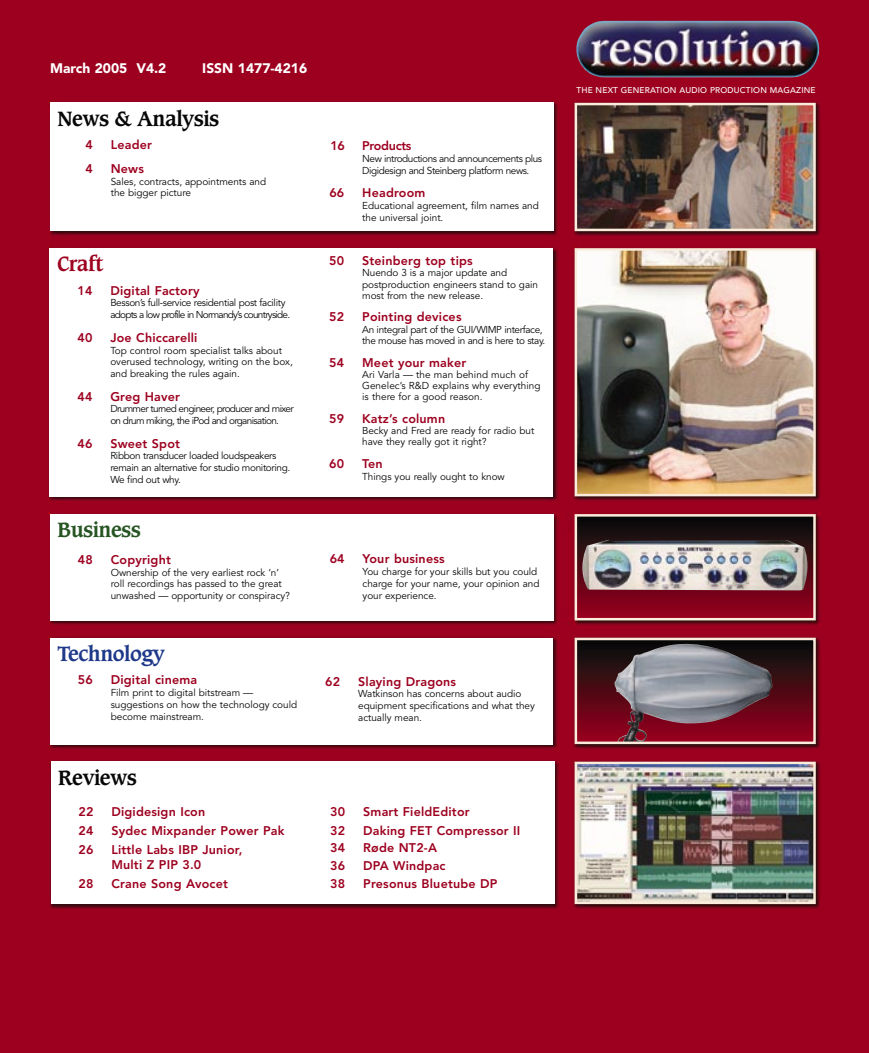
<style>
.page{position:relative;width:869px;height:1053px;background:#fff}
.page>*{position:absolute;margin:0;border:0;box-sizing:border-box;transform-origin:0 0}
.t1{font:700 20px "Caxton";letter-spacing:-.025em;color:#070707}
.t2{font:700 20px "Caxton";letter-spacing:-.025em;color:#1f398a}
.t3{font:700 20px "Caxton";letter-spacing:-.025em;color:#265523}
.t4{font:700 20px "Caxton";letter-spacing:-.025em;color:#9d001f}
.t5{font:900 13.75px "Avenir";color:#fff}
.t6{font:800 12.5px/15.5px "Avenir";letter-spacing:.015em;color:#9d001f}
.t7{font:800 12.5px "Avenir";letter-spacing:-.025em;color:#9d001f}
.t8{font:10px/11.8px "Avenir";letter-spacing:-.005em;color:#070707}
.t9{font:10px/11.8px "Avenir";letter-spacing:-.035em;color:#070707}
.t10{font:10px/11.8px "Avenir";letter-spacing:-.065em;color:#070707}
.t11{font:10px/11.8px "Avenir";letter-spacing:-.045em;color:#070707}
.t12{font:500 8.25px "Avenir";letter-spacing:.02em;color:#fff}
</style>
<div class="page">
<div style="left:0;top:0;width:868px;height:1052px;background:#9d001f"></div>
<img style="left:576px;top:21px;width:242px;height:56px">
<img style="left:573px;top:102px;width:247px;height:133px">
<img style="left:574px;top:103px;width:241px;height:128px">
<img style="left:573px;top:248px;width:247px;height:253px">
<img style="left:574px;top:248px;width:241px;height:248px">
<img style="left:49px;top:513px;width:770px;height:111px">
<div style="left:50px;top:514px;width:503px;height:106px;background:#fff"></div>
<img style="left:574px;top:514px;width:241px;height:106px">
<img style="left:573px;top:637px;width:247px;height:111px">
<svg style="left:574px;top:637px;width:241px;height:107px;background:#744852"></svg>
<img style="left:573px;top:761px;width:247px;height:147px">
<img style="left:574px;top:761px;width:241px;height:143px">
<img style="left:49px;top:102px;width:508px;height:134px">
<div style="left:50px;top:103px;width:503px;height:128px;background:#fff"></div>
<img style="left:48px;top:247px;width:509px;height:254px">
<div style="left:50px;top:248px;width:503px;height:248px;background:#fff"></div>
<img style="left:49px;top:637px;width:508px;height:112px">
<div style="left:50px;top:637px;width:502px;height:107px;background:#fff"></div>
<img style="left:49px;top:760px;width:509px;height:148px">
<div style="left:51px;top:761px;width:503px;height:143px;background:#fff"></div>
<h2 class="t5" style="left:50px;top:60px;width:118px">March 2005 V4.2</h2>
<h2 class="t5" style="left:202px;top:60px;width:106px">ISSN 1477-4216</h2>
<h1 class="t1" style="left:57px;top:106px;width:163px">News &amp; Analysis</h1>
<p class="t6" style="left:85px;top:137px;width:9px">4</p>
<p class="t6" style="left:111px;top:137px;width:43px">Leader</p>
<p class="t6" style="left:85px;top:161px;width:9px">4</p>
<p class="t6" style="left:111px;top:161px;width:35px">News</p>
<p class="t8" style="left:111px;top:176px;width:157px">Sales, contracts, appointments and the bigger picture</p>
<h1 class="t4" style="left:57px;top:251px;width:48px">Craft</h1>
<p class="t6" style="left:77px;top:282px;width:16px">14</p>
<p class="t6" style="left:110px;top:282px;width:91px">Digital Factory</p>
<p class="t9" style="left:110px;top:297px;width:181px">Besson’s full-service residential post facility adopts a low profile in Normandy’s countryside.</p>
<p class="t6" style="left:77px;top:329px;width:16px">40</p>
<p class="t6" style="left:110px;top:329px;width:89px">Joe Chiccarelli</p>
<p class="t8" style="left:110px;top:344px;width:184px">Top control room specialist talks about overused technology, writing on the box, and breaking the rules again.</p>
<p class="t6" style="left:77px;top:388px;width:16px">44</p>
<p class="t6" style="left:110px;top:388px;width:71px">Greg Haver</p>
<p class="t10" style="left:110px;top:403px;width:185px">Drummer turned engineer, producer and mixer on drum miking, the iPod and organisation.</p>
<p class="t6" style="left:77px;top:435px;width:16px">46</p>
<p class="t6" style="left:110px;top:435px;width:71px">Sweet Spot</p>
<p class="t9" style="left:110px;top:450px;width:181px">Ribbon transducer loaded loudspeakers remain an alternative for studio monitoring.<br>We find out why.</p>
<h1 class="t3" style="left:57px;top:517px;width:85px">Business</h1>
<p class="t6" style="left:78px;top:551px;width:16px">48</p>
<p class="t6" style="left:111px;top:551px;width:62px">Copyright</p>
<p class="t8" style="left:111px;top:566px;width:181px">Ownership of the very earliest rock ‘n’ roll recordings has passed to the great unwashed — opportunity or conspiracy?</p>
<h1 class="t2" style="left:58px;top:641px;width:109px">Technology</h1>
<p class="t6" style="left:78px;top:672px;width:16px">56</p>
<p class="t6" style="left:111px;top:672px;width:88px">Digital cinema</p>
<p class="t8" style="left:111px;top:687px;width:188px">Film print to digital bitstream — suggestions on how the technology could become mainstream.</p>
<h1 class="t1" style="left:58px;top:765px;width:80px">Reviews</h1>
<p class="t6" style="left:78px;top:803px;width:16px">22</p>
<p class="t6" style="left:111px;top:803px;width:95px">Digidesign Icon</p>
<p class="t6" style="left:78px;top:822px;width:16px">24</p>
<p class="t6" style="left:111px;top:822px;width:174px">Sydec Mixpander Power Pak</p>
<p class="t6" style="left:78px;top:841px;width:16px">26</p>
<p class="t6" style="left:111px;top:841px;width:132px">Little Labs IBP Junior,<br>Multi Z PIP 3.0</p>
<p class="t6" style="left:78px;top:876px;width:16px">28</p>
<p class="t6" style="left:111px;top:876px;width:118px">Crane Song Avocet</p>
<p class="t6" style="left:330px;top:138px;width:16px">16</p>
<p class="t7" style="left:362px;top:138px;width:51px">Products</p>
<p class="t11" style="left:362px;top:153px;width:181px">New introductions and announcements plus<br>Digidesign and Steinberg platform news.</p>
<p class="t6" style="left:329px;top:185px;width:16px">66</p>
<p class="t6" style="left:362px;top:185px;width:65px">Headroom</p>
<p class="t8" style="left:362px;top:200px;width:178px">Educational agreement, film names and the universal joint.</p>
<p class="t6" style="left:329px;top:253px;width:16px">50</p>
<p class="t6" style="left:362px;top:253px;width:112px">Steinberg top tips</p>
<p class="t8" style="left:362px;top:267px;width:177px;line-height:11.2px">Nuendo 3 is a major update and postproduction engineers stand to gain most from the new release.</p>
<p class="t6" style="left:329px;top:309px;width:16px">52</p>
<p class="t6" style="left:362px;top:309px;width:101px">Pointing devices</p>
<p class="t9" style="left:362px;top:324px;width:185px;line-height:11.2px">An integral part of the GUI/WIMP interface, the mouse has moved in and is here to stay.</p>
<p class="t6" style="left:329px;top:354px;width:16px">54</p>
<p class="t6" style="left:362px;top:354px;width:106px">Meet your maker</p>
<p class="t8" style="left:362px;top:369px;width:180px;line-height:11.2px">Ari Varla — the man behind much of<br>Genelec’s R&amp;D explains why everything is there for a good reason.</p>
<p class="t6" style="left:329px;top:410px;width:16px">59</p>
<p class="t6" style="left:362px;top:410px;width:84px">Katz’s column</p>
<p class="t8" style="left:362px;top:425px;width:173px;line-height:11.2px">Becky and Fred are ready for radio but have they really got it right?</p>
<p class="t6" style="left:329px;top:455px;width:16px">60</p>
<p class="t6" style="left:362px;top:455px;width:22px">Ten</p>
<p class="t8" style="left:362px;top:470px;width:144px">Things you really ought to know</p>
<p class="t6" style="left:329px;top:551px;width:16px">64</p>
<p class="t6" style="left:362px;top:551px;width:84px">Your business</p>
<p class="t8" style="left:362px;top:566px;width:178px">You charge for your skills but you could charge for your name, your opinion and your experience.</p>
<p class="t6" style="left:325px;top:673px;width:16px">62</p>
<p class="t6" style="left:358px;top:673px;width:99px">Slaying Dragons</p>
<p class="t8" style="left:358px;top:688px;width:178px">Watkinson has concerns about audio equipment specifications and what they actually mean.</p>
<p class="t6" style="left:330px;top:803px;width:16px">30</p>
<p class="t6" style="left:363px;top:803px;width:108px">Smart FieldEditor</p>
<p class="t6" style="left:330px;top:822px;width:16px">32</p>
<p class="t6" style="left:363px;top:822px;width:159px">Daking FET Compressor II</p>
<p class="t6" style="left:330px;top:840px;width:16px">34</p>
<p class="t6" style="left:363px;top:840px;width:75px">Røde NT2-A</p>
<p class="t6" style="left:330px;top:858px;width:16px">36</p>
<p class="t6" style="left:363px;top:858px;width:84px">DPA Windpac</p>
<p class="t6" style="left:330px;top:875px;width:16px">38</p>
<p class="t6" style="left:363px;top:875px;width:136px">Presonus Bluetube DP</p>
<p class="t12" style="left:576px;top:86px;width:241px">THE NEXT GENERATION AUDIO PRODUCTION MAGAZINE</p>
</div>
